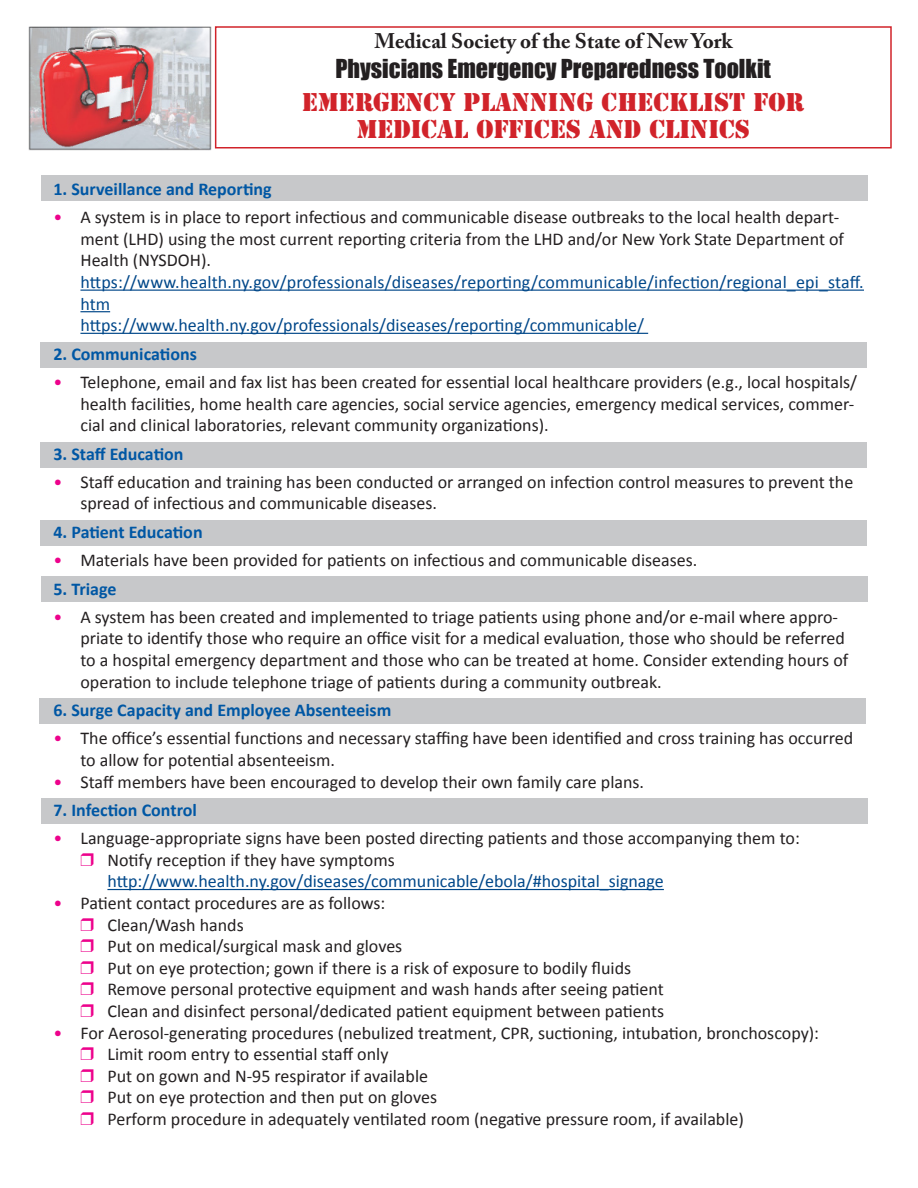
<style>
.page{position:relative;width:918px;height:1188px;background:#fff}
.page>*{position:absolute;margin:0;border:0;box-sizing:border-box;transform-origin:0 0}
.t1{font:24px "Stencil Std";color:#d1232a}
.t2{font:24px "Impact";color:#231f20}
.t3{font:700 21px "Adobe Caslon Pro";color:#231f20}
.t4{font:18px/21.6px "Calibri";color:#231f20}
.t5{font:18px/21.6px "Calibri";color:#004789}
.t6{font:700 18px "Calibri";color:#0057a4}
.s1{color:#ed028c}
</style>
<div class="page">
<div style="left:41px;top:798px;width:827px;height:26px;background:#c7c8ca"></div>
<div style="left:39px;top:698px;width:827px;height:26px;background:#c7c8ca"></div>
<div style="left:41px;top:576px;width:827px;height:26px;background:#c7c8ca"></div>
<div style="left:40px;top:520px;width:827px;height:26px;background:#c7c8ca"></div>
<div style="left:40px;top:442px;width:827px;height:26px;background:#c7c8ca"></div>
<div style="left:40px;top:342px;width:827px;height:26px;background:#c7c8ca"></div>
<div style="left:41px;top:176px;width:827px;height:25px;background:#c7c8ca"></div>
<img style="left:29px;top:27px;width:182px;height:123px">
<div style="left:215px;top:26px;width:677px;height:122px;border:2px solid #d1232a"></div>
<hr style="left:80px;top:290px;width:784px;height:1px;background:#004789">
<hr style="left:80px;top:311px;width:30px;height:1px;background:#004789">
<hr style="left:80px;top:333px;width:568px;height:1px;background:#004789">
<hr style="left:107px;top:889px;width:557px;height:1px;background:#004789">
<p class="t3" style="left:374px;top:28px;width:360px">Medical Society of the State of New York</p>
<p class="t2" style="left:336px;top:49px;width:437px">Physicians Emergency Preparedness Toolkit</p>
<p class="t1" style="left:302px;top:87px;width:504px">EMERGENCY PLANNING CHECKLIST FOR</p>
<p class="t1" style="left:356px;top:114px;width:395px">MEDICAL OFFICES AND CLINICS</p>
<p class="t6" style="left:53px;top:178px;width:220px">1. Surveillance and Reporting</p>
<p class="t4" style="left:80px;top:207px;width:765px;text-indent:-27px"><span class="s1">•</span> A system is in place to report infectious and communicable disease outbreaks to the local health depart&shy;ment (LHD) using the most current reporting criteria from the LHD and/or New York State Department of<br>Health (NYSDOH).</p>
<p class="t5" style="left:80px;top:271px;width:785px">https://www.health.ny.gov/professionals/diseases/reporting/communicable/infection/regional_epi_staff. htm</p>
<p class="t5" style="left:80px;top:315px;width:565px">https://www.health.ny.gov/professionals/diseases/reporting/communicable/</p>
<p class="t6" style="left:53px;top:343px;width:145px">2. Communications</p>
<p class="t4" style="left:80px;top:371px;width:778px;text-indent:-27px"><span class="s1">•</span> Telephone, email and fax list has been created for essential local healthcare providers (e.g., local hospitals/ health facilities, home health care agencies, social service agencies, emergency medical services, commer&shy;cial and clinical laboratories, relevant community organizations).</p>
<p class="t6" style="left:53px;top:442px;width:132px">3. Staff Education</p>
<p class="t4" style="left:80px;top:471px;width:774px;text-indent:-27px"><span class="s1">•</span> Staff education and training has been conducted or arranged on infection control measures to prevent the spread of infectious and communicable diseases.</p>
<p class="t6" style="left:53px;top:521px;width:151px">4. Patient Education</p>
<p class="t4" style="left:53px;top:549px;width:645px"><span class="s1">•</span> Materials have been provided for patients on infectious and communicable diseases.</p>
<p class="t6" style="left:53px;top:577px;width:65px">5. Triage</p>
<p class="t4" style="left:80px;top:606px;width:769px;text-indent:-27px"><span class="s1">•</span> A system has been created and implemented to triage patients using phone and/or e‐mail where appro&shy;priate to identify those who require an office visit for a medical evaluation, those who should be referred to a hospital emergency department and those who can be treated at home. Consider extending hours of operation to include telephone triage of patients during a community outbreak.</p>
<p class="t6" style="left:53px;top:699px;width:340px">6. Surge Capacity and Employee Absenteeism</p>
<p class="t4" style="left:80px;top:728px;width:774px;text-indent:-27px"><span class="s1">•</span> The office’s essential functions and necessary staffing have been identified and cross training has occurred to allow for potential absenteeism.</p>
<p class="t4" style="left:53px;top:771px;width:592px"><span class="s1">•</span> Staff members have been encouraged to develop their own family care plans.</p>
<p class="t6" style="left:53px;top:799px;width:145px">7. Infection Control</p>
<p class="t4" style="left:53px;top:828px;width:748px"><span class="s1">•</span> Language‐appropriate signs have been posted directing patients and those accompanying them to:</p>
<p class="t4" style="left:107px;top:849px;width:289px">Notify reception if they have symptoms</p>
<p class="t5" style="left:107px;top:871px;width:558px">http://www.health.ny.gov/diseases/communicable/ebola/#hospital_signage</p>
<p class="t4" style="left:53px;top:892px;width:333px"><span class="s1">•</span> Patient contact procedures are as follows:</p>
<p class="t4" style="left:107px;top:914px;width:138px">Clean/Wash hands</p>
<p class="t4" style="left:107px;top:936px;width:296px">Put on medical/surgical mask and gloves</p>
<p class="t4" style="left:107px;top:957px;width:525px">Put on eye protection; gown if there is a risk of exposure to bodily fluids</p>
<p class="t4" style="left:107px;top:979px;width:558px">Remove personal protective equipment and wash hands after seeing patient</p>
<p class="t4" style="left:107px;top:1000px;width:558px">Clean and disinfect personal/dedicated patient equipment between patients</p>
<p class="t4" style="left:53px;top:1022px;width:767px"><span class="s1">•</span> For Aerosol‐generating procedures (nebulized treatment, CPR, suctioning, intubation, bronchoscopy):</p>
<p class="t4" style="left:107px;top:1044px;width:283px">Limit room entry to essential staff only</p>
<p class="t4" style="left:107px;top:1065px;width:322px">Put on gown and N‐95 respirator if available</p>
<p class="t4" style="left:107px;top:1087px;width:331px">Put on eye protection and then put on gloves</p>
<p class="t4" style="left:107px;top:1108px;width:638px">Perform procedure in adequately ventilated room (negative pressure room, if available)</p>
</div>
